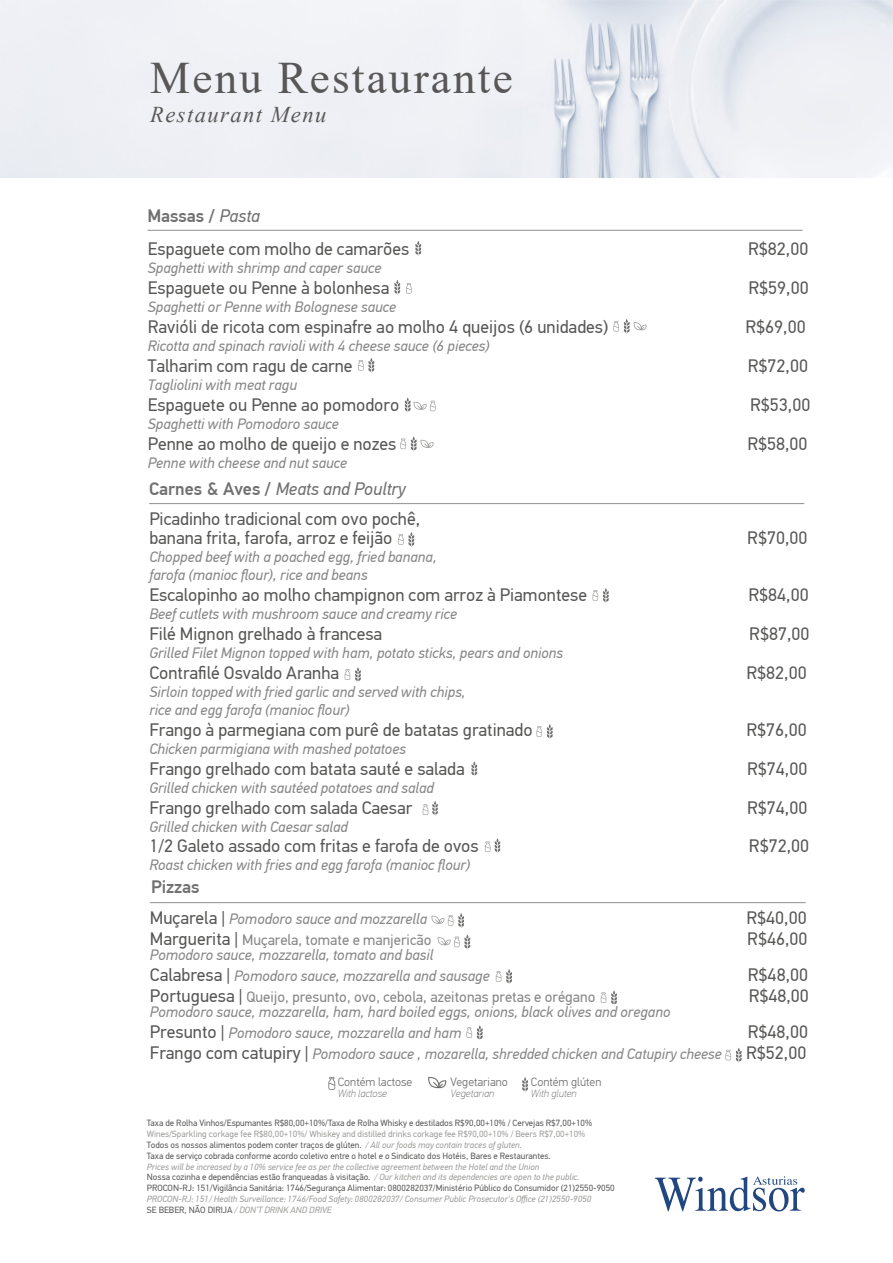
<style>
.page{position:relative;width:893px;height:1263px;background:#fff}
.page>*{position:absolute;margin:0;border:0;box-sizing:border-box;transform-origin:0 0}
.t1{font:45px "Times New Roman";letter-spacing:.05em;color:#585657}
.t2{font:italic 22.5px "Times New Roman";letter-spacing:.065em;color:#585657}
.t3{font:18px/32.7px "PF Din Text Pro";color:#575756}
.t4{font:500 18px "PF Din Text Pro";color:#717070}
.t5{font:italic 15px/18px "PF Din Text Pro";color:#868686}
.t6{font:15px "PF Din Text Pro";color:#868686}
.t7{font:300 12px "PF Din Text Pro";color:#6f6f6e}
.t8{font:italic 100 10.5px "PF Din Text Pro";color:#6f6f6e}
.t9{font:9px/10.8px "PF Din Text Pro";color:#595958}
.t10{font:italic 9px/10.8px "PF Din Text Pro";color:#9d9d9b}
.s1{font-weight:500;color:#717070}
.s2{font-style:italic;color:#717070}
.s3{font-style:normal;font-size:18px;color:#575756}
.s4{font-size:18px;color:#575756}
.s5{color:#9d9d9b}
.s6{font-style:italic;color:#9d9d9b}
.s7{font-style:normal;color:#595958}
</style>
<div class="page">
<img style="left:0;top:0;width:893px;height:177px">
<hr style="left:148px;top:230px;width:655px;height:1px;background:#9c9b9b">
<svg style="left:328px;top:1077px;width:7px;height:13px"></svg>
<svg style="left:522px;top:1077px;width:6px;height:15px"></svg>
<svg style="left:428px;top:1077px;width:18px;height:11px"></svg>
<svg style="left:415px;top:241px;width:6px;height:15px"></svg>
<svg style="left:394px;top:280px;width:6px;height:15px"></svg>
<svg style="left:613px;top:319px;width:34px;height:15px"></svg>
<svg style="left:406px;top:283px;width:6px;height:11px"></svg>
<svg style="left:358px;top:358px;width:16px;height:15px"></svg>
<svg style="left:405px;top:397px;width:31px;height:15px"></svg>
<svg style="left:400px;top:436px;width:34px;height:15px"></svg>
<hr style="left:149px;top:503px;width:655px;height:1px;background:#9c9b9b">
<svg style="left:592px;top:588px;width:17px;height:15px"></svg>
<svg style="left:345px;top:667px;width:16px;height:15px"></svg>
<svg style="left:536px;top:724px;width:17px;height:15px"></svg>
<svg style="left:471px;top:761px;width:6px;height:15px"></svg>
<svg style="left:423px;top:801px;width:15px;height:15px"></svg>
<svg style="left:485px;top:838px;width:15px;height:15px"></svg>
<svg style="left:398px;top:532px;width:16px;height:15px"></svg>
<svg style="left:655px;top:1176px;width:150px;height:35px"></svg>
<hr style="left:150px;top:902px;width:656px;height:1px;background:#9c9b9b">
<svg style="left:431px;top:913px;width:33px;height:15px"></svg>
<svg style="left:438px;top:934px;width:32px;height:15px"></svg>
<svg style="left:601px;top:990px;width:16px;height:15px"></svg>
<svg style="left:496px;top:969px;width:16px;height:15px"></svg>
<svg style="left:466px;top:1025px;width:17px;height:15px"></svg>
<svg style="left:725px;top:1047px;width:17px;height:15px"></svg>
<h1 class="t1" style="left:150px;top:46px;width:364px">Menu Restaurante</h1>
<h2 class="t2" style="left:150px;top:99px;width:178px">Restaurant Menu</h2>
<p class="t3" style="left:147px;top:200px;width:263px"><span class="s1">Massas /</span> <span class="s2">Pasta<br></span>Espaguete com molho de camarões</p>
<p class="t3" style="left:748px;top:232px;width:62px">R$82,00</p>
<p class="t5" style="left:148px;top:259px;width:235px">Spaghetti with shrimp and caper sauce</p>
<p class="t3" style="left:148px;top:271px;width:243px">Espaguete ou Penne à bolonhesa</p>
<p class="t3" style="left:748px;top:271px;width:62px">R$59,00</p>
<p class="t5" style="left:148px;top:298px;width:250px">Spaghetti or Penne with Bolognese sauce</p>
<p class="t3" style="left:148px;top:310px;width:462px">Ravióli de ricota com espinafre ao molho 4 queijos (6 unidades)</p>
<p class="t3" style="left:745px;top:310px;width:62px">R$69,00</p>
<p class="t5" style="left:148px;top:337px;width:343px">Ricotta and spinach ravioli with 4 cheese sauce (6 pieces)</p>
<p class="t3" style="left:148px;top:349px;width:206px">Talharim com ragu de carne</p>
<p class="t3" style="left:748px;top:349px;width:62px">R$72,00</p>
<p class="t5" style="left:148px;top:376px;width:151px">Tagliolini with meat ragu</p>
<p class="t3" style="left:148px;top:388px;width:253px">Espaguete ou Penne ao pomodoro</p>
<p class="t3" style="left:750px;top:388px;width:62px">R$53,00</p>
<p class="t5" style="left:148px;top:415px;width:193px">Spaghetti with Pomodoro sauce</p>
<p class="t3" style="left:148px;top:427px;width:250px">Penne ao molho de queijo e nozes</p>
<p class="t3" style="left:747px;top:427px;width:62px">R$58,00</p>
<p class="t5" style="left:148px;top:454px;width:201px">Penne with cheese and nut sauce</p>
<p class="t3" style="left:149px;top:474px;width:273px;line-height:29.7px"><span class="s1">Carnes &amp; Aves /</span> <span class="s2">Meats and Poultry<br></span>Picadinho tradicional com ovo pochê,</p>
<p class="t3" style="left:149px;top:522px;width:245px">banana frita, farofa, arroz e feijão</p>
<p class="t3" style="left:747px;top:522px;width:62px">R$70,00</p>
<p class="t5" style="left:149px;top:548px;width:289px">Chopped beef with a poached egg, fried banana, farofa (manioc flour), rice and beans</p>
<p class="t3" style="left:149px;top:579px;width:439px">Escalopinho ao molho champignon com arroz à Piamontese</p>
<p class="t3" style="left:748px;top:579px;width:62px">R$84,00</p>
<p class="t5" style="left:149px;top:605px;width:309px">Beef cutlets with mushroom sauce and creamy rice</p>
<p class="t3" style="left:149px;top:618px;width:234px">Filé Mignon grelhado à francesa</p>
<p class="t3" style="left:749px;top:618px;width:62px">R$87,00</p>
<p class="t5" style="left:149px;top:644px;width:415px">Grilled Filet Mignon topped with ham, potato sticks, pears and onions</p>
<p class="t3" style="left:149px;top:657px;width:191px">Contrafilé Osvaldo Aranha</p>
<p class="t3" style="left:746px;top:657px;width:62px">R$82,00</p>
<p class="t5" style="left:149px;top:683px;width:318px">Sirloin topped with fried garlic and served with chips, rice and egg farofa (manioc flour)</p>
<p class="t3" style="left:149px;top:714px;width:385px">Frango à parmegiana com purê de batatas gratinado</p>
<p class="t3" style="left:746px;top:714px;width:62px">R$76,00</p>
<p class="t5" style="left:149px;top:740px;width:258px">Chicken parmigiana with mashed potatoes</p>
<p class="t3" style="left:149px;top:753px;width:317px">Frango grelhado com batata sauté e salada</p>
<p class="t3" style="left:747px;top:753px;width:62px">R$74,00</p>
<p class="t5" style="left:149px;top:779px;width:286px">Grilled chicken with sautéed potatoes and salad</p>
<p class="t3" style="left:149px;top:792px;width:264px">Frango grelhado com salada Caesar</p>
<p class="t3" style="left:747px;top:792px;width:62px">R$74,00</p>
<p class="t5" style="left:149px;top:818px;width:200px">Grilled chicken with Caesar salad</p>
<p class="t3" style="left:149px;top:830px;width:331px">1/2 Galeto assado com fritas e farofa de ovos</p>
<p class="t3" style="left:749px;top:830px;width:62px">R$72,00</p>
<p class="t5" style="left:149px;top:856px;width:322px">Roast chicken with fries and egg farofa (manioc flour)</p>
<p class="t4" style="left:151px;top:876px;width:50px">Pizzas</p>
<p class="t5" style="left:150px;top:910px;width:279px"><span class="s3">Muçarela |</span> Pomodoro sauce and mozzarella</p>
<p class="t3" style="left:746px;top:901px;width:62px">R$40,00</p>
<p class="t6" style="left:150px;top:931px;width:283px"><span class="s4">Marguerita |</span> Muçarela, tomate e manjericão</p>
<p class="t3" style="left:747px;top:922px;width:62px">R$46,00</p>
<p class="t5" style="left:150px;top:944px;width:341px;line-height:21px">Pomodoro sauce, mozzarella, tomato and basil<br><span class="s3">Calabresa |</span> Pomodoro sauce, mozzarella and sausage</p>
<p class="t3" style="left:748px;top:958px;width:62px">R$48,00</p>
<p class="t6" style="left:150px;top:988px;width:447px"><span class="s4">Portuguesa |</span> Queijo, presunto, ovo, cebola, azeitonas pretas e orégano</p>
<p class="t3" style="left:749px;top:979px;width:62px">R$48,00</p>
<p class="t5" style="left:150px;top:1001px;width:522px;line-height:21px">Pomodoro sauce, mozzarella, ham, hard boiled eggs, onions, black olives and oregano<br><span class="s3">Presunto |</span> Pomodoro sauce, mozzarella and ham</p>
<p class="t3" style="left:748px;top:1015px;width:62px">R$48,00</p>
<p class="t5" style="left:150px;top:1045px;width:573px"><span class="s3">Frango com catupiry |</span> Pomodoro sauce , mozarella, shredded chicken and Catupiry cheese</p>
<p class="t3" style="left:746px;top:1036px;width:62px">R$52,00</p>
<p class="t7" style="left:338px;top:1075px;width:76px">Contém lactose</p>
<p class="t8" style="left:338px;top:1087px;width:51px">With lactose</p>
<p class="t7" style="left:450px;top:1075px;width:59px">Vegetariano</p>
<p class="t8" style="left:450px;top:1087px;width:46px">Vegetarian</p>
<p class="t7" style="left:531px;top:1075px;width:72px">Contém glúten</p>
<p class="t8" style="left:531px;top:1087px;width:47px">With gluten</p>
<p class="t9" style="left:147px;top:1118px;width:447px">Taxa de Rolha Vinhos/Espumantes R$80,00+10%/Taxa de Rolha Whisky e destilados R$90,00+10% / Cervejas R$7,00+10%</p>
<p class="t9" style="left:147px;top:1129px;width:440px"><span class="s5">Wines/Sparkling corkage fee R$80,00+10%/ Whiskey and distilled drinks corkage fee R$90,00+10% / Beers R$7,00+10%<br></span>Todos os nossos alimentos podem conter traços de glúten. <span class="s6">/ All our foods may contain traces of gluten.<br></span>Taxa de serviço cobrada conforme acordo coletivo entre o hotel e o Sindicato dos Hotéis, Bares e Restaurantes.</p>
<p class="t9" style="left:147px;top:1161px;width:469px"><span class="s6">Prices will be increased by a 10% service fee as per the collective agreement between the Hotel and the Union<br></span>Nossa cozinha e dependências estão franqueadas à visitação. <span class="s6">/ Our kitchen and its dependencies are open to the public.<br></span>PROCON-RJ: 151/Vigilância Sanitária: 1746/Segurança Alimentar: 0800282037/Ministério Público do Consumidor (21)2550-9050</p>
<p class="t10" style="left:147px;top:1193px;width:446px">PROCON-RJ: 151/ Health Surveillance: 1746/Food Safety: 0800282037/ Consumer Public Prosecutor's Office (21)2550-9050<br><span class="s7">SE BEBER, NÃO DIRIJA</span> / DON’T DRINK AND DRIVE</p>
</div>
